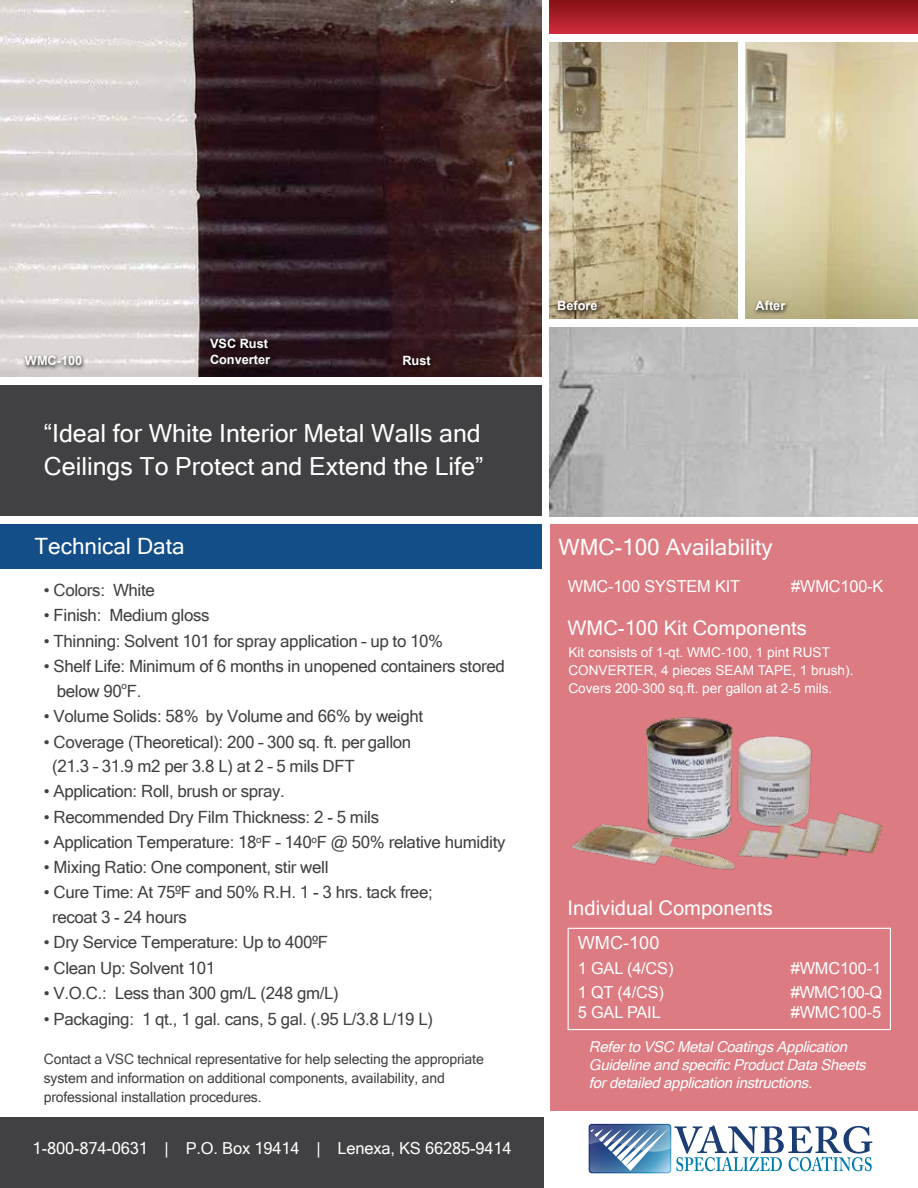
<style>
.page{position:relative;width:918px;height:1188px;background:#fff}
.page>*{position:absolute;margin:0;border:0;box-sizing:border-box;transform-origin:0 0}
.t1{font:24.9px/33.3px "Microsoft Sans Serif";color:#fff}
.t2{font:22.5px "Microsoft Sans Serif";color:#fff}
.t3{font:20.1px "Microsoft Sans Serif";color:#fff}
.t4{font:18px "Arial";color:#fff}
.t5{font:16.8px/24.3px "Microsoft Sans Serif";letter-spacing:-.02em;color:#414042}
.t6{font:16.5px "Arial";letter-spacing:-.01em;color:#fff}
.t7{font:16.5px "Microsoft Sans Serif";letter-spacing:-.01em;color:#fff}
.t8{font:italic 15px/18px "Microsoft Sans Serif";color:#fff}
.t9{font:14.25px/19.5px "Microsoft Sans Serif";letter-spacing:-.01em;color:#414042}
.t10{font:13.5px/18px "Arial";color:#fff}
.t11{font:700 12.75px/15.3px "Arial";color:#fff}
</style>
<div class="page">
<div style="left:0;top:1117px;width:543px;height:71px;background:#414042"></div>
<div style="left:550px;top:524px;width:368px;height:587px;background:#dc7b82"></div>
<div style="left:0;top:524px;width:541px;height:45px;background:#134e89"></div>
<div style="left:568px;top:928px;width:323px;height:102px;border:1px solid #fff"></div>
<svg style="left:588px;top:1123px;width:284px;height:50px"></svg>
<div style="left:550px;top:0;width:368px;height:34px;background:linear-gradient(to bottom,#831114,#cd2b3c)"></div>
<div style="left:0;top:386px;width:541px;height:130px;background:#414042"></div>
<img style="left:0;top:0;width:541px;height:377px">
<div style="left:23px;top:354px;width:64px;height:16px;background:#000;opacity:.91"></div>
<div style="left:208px;top:337px;width:67px;height:32px;background:#000;opacity:.91"></div>
<div style="left:401px;top:354px;width:35px;height:16px;background:#000;opacity:.91"></div>
<img style="left:571px;top:717px;width:312px;height:153px">
<img style="left:550px;top:327px;width:368px;height:189px">
<img style="left:746px;top:42px;width:172px;height:277px">
<img style="left:550px;top:42px;width:187px;height:277px">
<div style="left:556px;top:299px;width:47px;height:16px;background:#000;opacity:.91"></div>
<div style="left:753px;top:299px;width:38px;height:16px;background:#000;opacity:.91"></div>
<p class="t11" style="left:25px;top:353px;width:59px">WMC-100</p>
<p class="t11" style="left:210px;top:337px;width:62px">VSC Rust<br>Converter</p>
<p class="t11" style="left:402px;top:353px;width:30px">Rust</p>
<h1 class="t1" style="left:44px;top:415px;width:441px">“Ideal for White Interior Metal Walls and<br>Ceilings To Protect and Extend the Life”</h1>
<p class="t11" style="left:557px;top:298px;width:42px">Before</p>
<p class="t11" style="left:756px;top:298px;width:31px">After</p>
<h2 class="t2" style="left:35px;top:531px;width:152px">Technical Data</h2>
<h2 class="t2" style="left:559px;top:532px;width:216px">WMC-100 Availability</h2>
<p class="t5" style="left:44px;top:577px;width:113px">• Colors: White</p>
<p class="t5" style="left:44px;top:602px;width:167px">• Finish: Medium gloss</p>
<p class="t5" style="left:44px;top:628px;width:401px">• Thinning: Solvent 101 for spray application – up to 10%</p>
<p class="t5" style="left:57px;top:653px;width:450px;text-indent:-13px">• Shelf Life: Minimum of 6 months in unopened containers stored below 90<sup>o</sup>F.</p>
<p class="t5" style="left:44px;top:703px;width:381px">• Volume Solids: 58% by Volume and 66% by weight</p>
<p class="t5" style="left:52px;top:729px;width:361px;text-indent:-8px">• Coverage (Theoretical): 200 – 300 sq. ft. per gallon (21.3 – 31.9 m2 per 3.8 L) at 2 – 5 mils DFT</p>
<p class="t5" style="left:44px;top:779px;width:243px">• Application: Roll, brush or spray.</p>
<p class="t5" style="left:44px;top:804px;width:337px">• Recommended Dry Film Thickness: 2 - 5 mils</p>
<p class="t5" style="left:44px;top:830px;width:463px">• Application Temperature: 18<sup>o</sup>F – 140<sup>o</sup>F @ 50% relative humidity</p>
<p class="t5" style="left:44px;top:854px;width:286px">• Mixing Ratio: One component, stir well</p>
<p class="t5" style="left:52px;top:880px;width:382px;text-indent:-8px">• Cure Time: At 75ºF and 50% R.H. 1 - 3 hrs. tack free; recoat 3 - 24 hours</p>
<p class="t5" style="left:44px;top:929px;width:286px">• Dry Service Temperature: Up to 400ºF</p>
<p class="t5" style="left:44px;top:955px;width:173px">• Clean Up: Solvent 101</p>
<p class="t5" style="left:44px;top:980px;width:297px">• V.O.C.: Less than 300 gm/L (248 gm/L)</p>
<p class="t5" style="left:44px;top:1006px;width:391px">• Packaging: 1 qt., 1 gal. cans, 5 gal. (.95 L/3.8 L/19 L)</p>
<p class="t9" style="left:44px;top:1048px;width:441px">Contact a VSC technical representative for help selecting the appropriate system and information on additional components, availability, and professional installation procedures.</p>
<p class="t7" style="left:33px;top:1138px;width:480px">1-800-874-0631 | P.O. Box 19414 | Lenexa, KS 66285-9414</p>
<p class="t6" style="left:568px;top:575px;width:174px">WMC-100 SYSTEM KIT</p>
<p class="t6" style="left:791px;top:575px;width:94px">#WMC100-K</p>
<p class="t3" style="left:568px;top:615px;width:241px">WMC-100 Kit Components</p>
<p class="t10" style="left:568px;top:644px;width:287px">Kit consists of 1-qt. WMC-100, 1 pint RUST<br>CONVERTER, 4 pieces SEAM TAPE, 1 brush).<br>Covers 200-300 sq.ft. per gallon at 2-5 mils.</p>
<p class="t3" style="left:568px;top:895px;width:207px">Individual Components</p>
<p class="t4" style="left:578px;top:931px;width:83px">WMC-100</p>
<p class="t6" style="left:578px;top:958px;width:97px">1 GAL (4/CS)</p>
<p class="t6" style="left:791px;top:958px;width:92px">#WMC100-1</p>
<p class="t6" style="left:578px;top:981px;width:88px">1 QT (4/CS)</p>
<p class="t6" style="left:791px;top:981px;width:93px">#WMC100-Q</p>
<p class="t8" style="left:589px;top:1037px;width:282px">Referto VSC MetalCoatingsApplication<br>Guideline and specificProductData Sheets fordetailed application instructions.</p>
<p class="t6" style="left:578px;top:1002px;width:84px">5 GAL PAIL</p>
<p class="t6" style="left:791px;top:1002px;width:92px">#WMC100-5</p>
</div>
